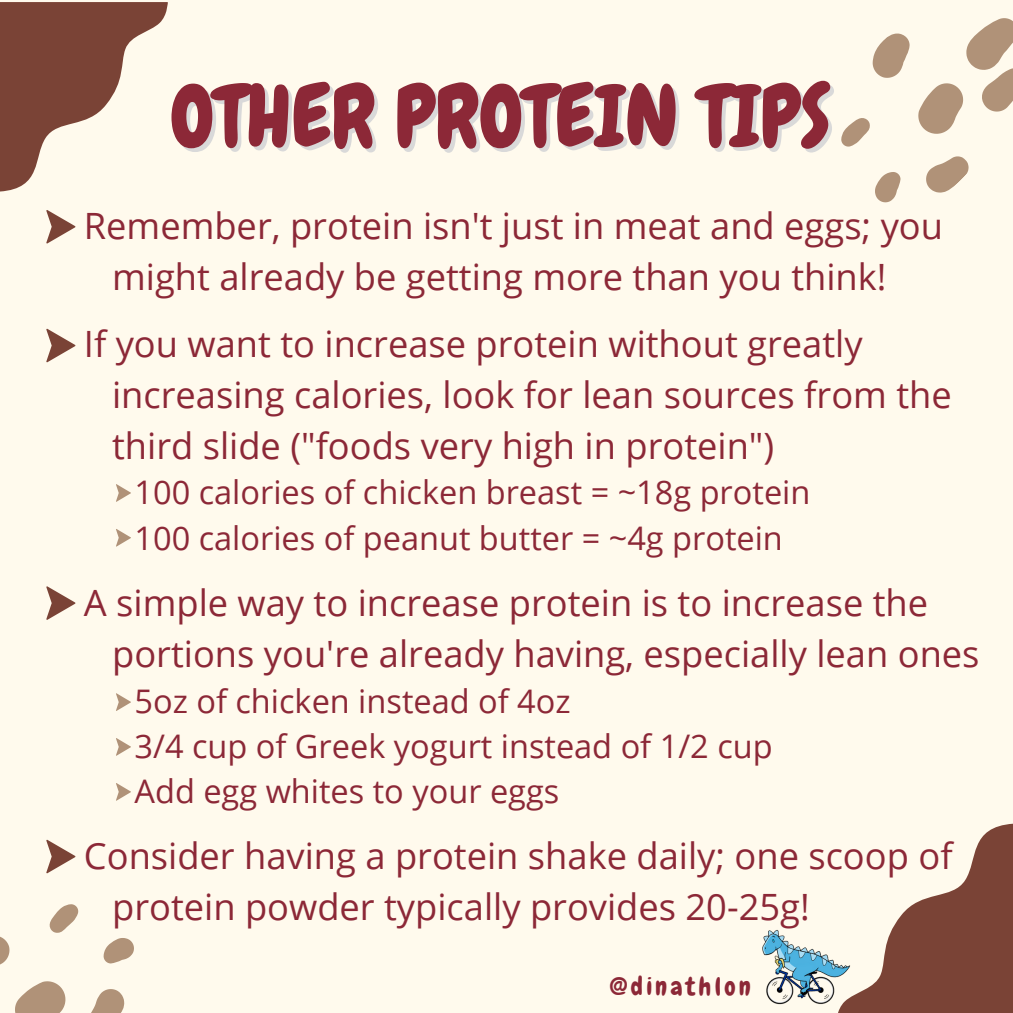
<style>
.page{position:relative;width:1013px;height:1013px;background:#fff}
.page>*{position:absolute;margin:0;border:0;box-sizing:border-box;transform-origin:0 0}
.t1{font:85px "Chewy";color:#8c2837}
.t2{font:36.25px/50.6px "Open Sans";color:#8c2837}
.t3{font:32.5px/45px "Open Sans";color:#8c2837}
.t4{font:25px "Chewy";letter-spacing:.135em;color:#8c2837}
</style>
<div class="page">
<div style="left:0;top:0;width:1012px;height:1012px;background:#fffaed"></div>
<svg style="left:870px;top:823px;width:142px;height:189px"></svg>
<svg style="left:0;top:2px;width:168px;height:189px"></svg>
<svg style="left:841px;top:18px;width:171px;height:185px"></svg>
<img style="left:762px;top:930px;width:108px;height:82px">
<svg style="left:46px;top:210px;width:29px;height:33px"></svg>
<svg style="left:46px;top:329px;width:29px;height:33px"></svg>
<svg style="left:46px;top:586px;width:29px;height:34px"></svg>
<svg style="left:46px;top:839px;width:29px;height:34px"></svg>
<svg style="left:116px;top:484px;width:15px;height:18px"></svg>
<svg style="left:116px;top:529px;width:15px;height:17px"></svg>
<svg style="left:116px;top:693px;width:15px;height:18px"></svg>
<svg style="left:116px;top:738px;width:15px;height:17px"></svg>
<svg style="left:116px;top:783px;width:15px;height:17px"></svg>
<svg style="left:0;top:904px;width:134px;height:108px"></svg>
<h1 class="t1" style="left:170px;top:62px;width:662px">OTHER PROTEIN TIPS</h1>
<p class="t2" style="left:112px;top:200px;width:832px;text-indent:-28px">Remember, protein isn't just in meat and eggs; you might already be getting more than you think!</p>
<p class="t2" style="left:112px;top:318px;width:841px;text-indent:-28px">If you want to increase protein without greatly increasing calories, look for lean sources from the third slide ("foods very high in protein")</p>
<p class="t3" style="left:134px;top:469px;width:677px">100 calories of chicken breast = ~18g protein<br>100 calories of peanut butter = ~4g protein</p>
<p class="t2" style="left:112px;top:576px;width:869px;text-indent:-28px">A simple way to increase protein is to increase the portions you're already having, especially lean ones</p>
<p class="t3" style="left:134px;top:677px;width:639px">5oz of chicken instead of 4oz<br>3/4 cup of Greek yogurt instead of 1/2 cup<br>Add egg whites to your eggs</p>
<p class="t2" style="left:112px;top:830px;width:842px;text-indent:-28px">Consider having a protein shake daily; one scoop of protein powder typically provides 20-25g!</p>
<p class="t4" style="left:610px;top:970px;width:142px">@dinathlon</p>
</div>
